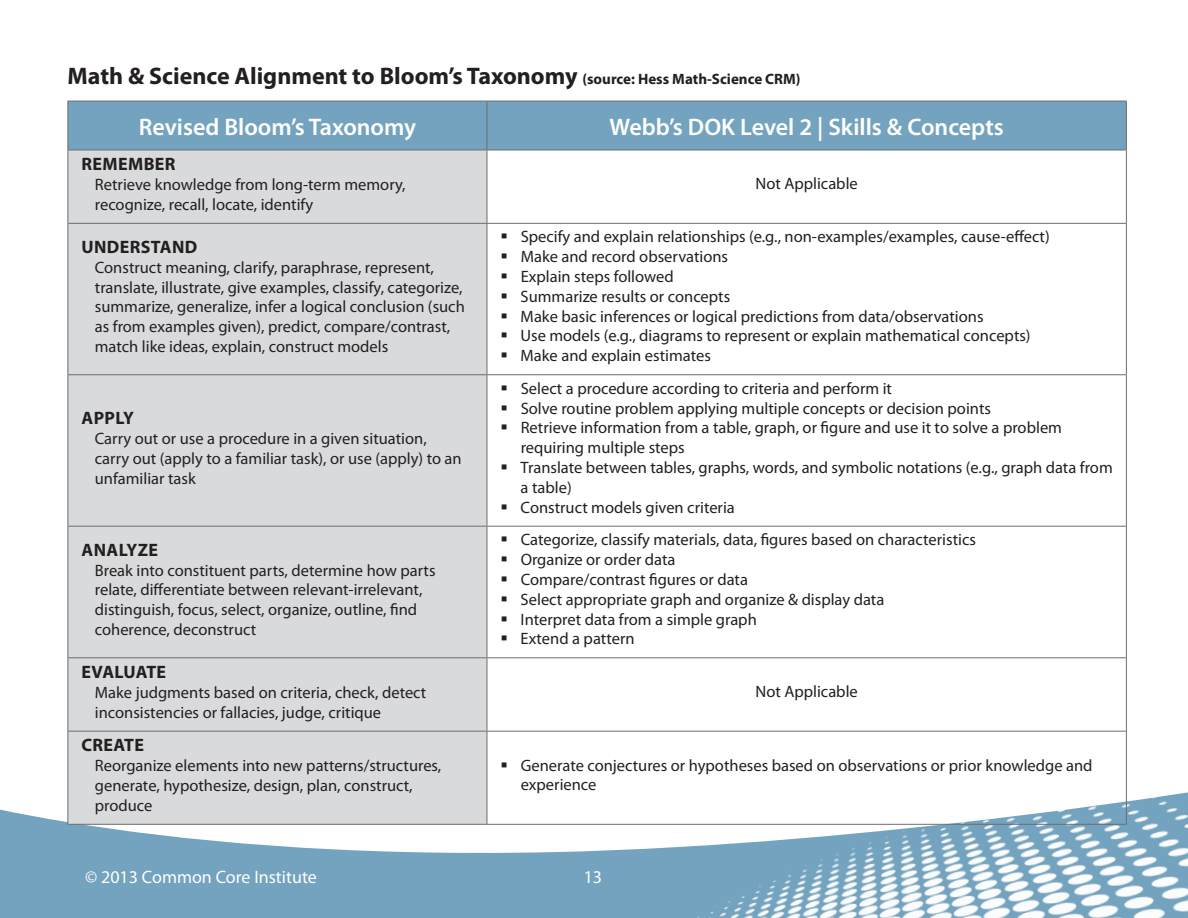
<style>
.page{position:relative;width:1188px;height:918px;background:#fff}
.page>*{position:absolute;margin:0;border:0;box-sizing:border-box;transform-origin:0 0}
.t1{font:700 24px/50.1px "Myriad Pro";color:#231f20}
.t2{font:600 24px "Myriad Pro";color:#fff}
.t3{font:700 18px "Myriad Pro";letter-spacing:.02em;color:#231f20}
.t4{font:18px "Myriad Pro";color:#fff}
.t5{font:16.5px/19.8px "Myriad Pro";color:#231f20}
.s1{font-size:15px}
.s2{font-weight:600;color:#fff}
</style>
<div class="page">
<svg style="left:0;top:785px;width:1126px;height:133px;fill:#73a3be"></svg>
<img style="left:617px;top:790px;width:571px;height:128px">
<div style="left:69px;top:102px;width:1057px;height:48px;background:#73a3be"></div>
<div style="left:69px;top:151px;width:418px;height:673px;background:#d9dadc"></div>
<hr style="left:68px;top:101px;width:419px;height:1px;background:#6c6d70">
<hr style="left:68px;top:101px;width:1px;height:49px;background:#6c6d70">
<hr style="left:487px;top:101px;width:640px;height:1px;background:#6c6d70">
<hr style="left:487px;top:101px;width:1px;height:49px;background:#6c6d70">
<hr style="left:1126px;top:101px;width:1px;height:49px;background:#6c6d70">
<hr style="left:68px;top:150px;width:419px;height:1px;background:#6c6d70">
<hr style="left:68px;top:150px;width:1px;height:73px;background:#6c6d70">
<hr style="left:487px;top:150px;width:640px;height:1px;background:#6c6d70">
<hr style="left:487px;top:150px;width:1px;height:73px;background:#6c6d70">
<hr style="left:1126px;top:150px;width:1px;height:73px;background:#6c6d70">
<hr style="left:68px;top:223px;width:419px;height:1px;background:#6c6d70">
<hr style="left:68px;top:224px;width:1px;height:150px;background:#6c6d70">
<hr style="left:487px;top:223px;width:640px;height:1px;background:#6c6d70">
<hr style="left:487px;top:224px;width:1px;height:150px;background:#6c6d70">
<hr style="left:1126px;top:224px;width:1px;height:150px;background:#6c6d70">
<hr style="left:68px;top:374px;width:419px;height:1px;background:#6c6d70">
<hr style="left:68px;top:375px;width:1px;height:151px;background:#6c6d70">
<hr style="left:487px;top:374px;width:640px;height:1px;background:#6c6d70">
<hr style="left:487px;top:375px;width:1px;height:151px;background:#6c6d70">
<hr style="left:1126px;top:375px;width:1px;height:151px;background:#6c6d70">
<hr style="left:68px;top:526px;width:419px;height:1px;background:#6c6d70">
<hr style="left:68px;top:527px;width:1px;height:130px;background:#6c6d70">
<hr style="left:487px;top:526px;width:640px;height:1px;background:#6c6d70">
<hr style="left:487px;top:527px;width:1px;height:130px;background:#6c6d70">
<hr style="left:1126px;top:527px;width:1px;height:130px;background:#6c6d70">
<hr style="left:68px;top:657px;width:419px;height:1px;background:#6c6d70">
<hr style="left:68px;top:658px;width:1px;height:73px;background:#6c6d70">
<hr style="left:487px;top:657px;width:640px;height:1px;background:#6c6d70">
<hr style="left:487px;top:658px;width:1px;height:73px;background:#6c6d70">
<hr style="left:1126px;top:658px;width:1px;height:73px;background:#6c6d70">
<hr style="left:68px;top:731px;width:419px;height:1px;background:#6c6d70">
<hr style="left:68px;top:732px;width:1px;height:92px;background:#6c6d70">
<hr style="left:487px;top:731px;width:640px;height:1px;background:#6c6d70">
<hr style="left:487px;top:732px;width:1px;height:92px;background:#6c6d70">
<hr style="left:1126px;top:732px;width:1px;height:92px;background:#6c6d70">
<hr style="left:68px;top:824px;width:419px;height:1px;background:#6c6d70">
<hr style="left:487px;top:824px;width:640px;height:1px;background:#6c6d70">
<h1 class="t1" style="left:139px;top:50px;width:663px;text-indent:-71px">Math &amp; Science Alignment to Bloom’s Taxonomy <span class="s1">(source: Hess Math-Science CRM)<br></span><span class="s2">Revised Bloom’s Taxonomy</span></h1>
<h1 class="t2" style="left:610px;top:111px;width:396px">Webb’s DOK Level 2 | Skills &amp; Concepts</h1>
<p class="t3" style="left:82px;top:152px;width:24px">Remember</p>
<p class="t5" style="left:95px;top:174px;width:312px">Retrieve knowledge from long-term memory, recognize, recall, locate, identify</p>
<p class="t5" style="left:756px;top:174px;width:104px">Not Applicable</p>
<p class="t3" style="left:82px;top:235px;width:37px">Understa</p>
<p class="t3" style="left:172px;top:235px;width:25px">nd</p>
<p class="t5" style="left:95px;top:257px;width:371px">Construct meaning, clarify, paraphrase, represent, translate, illustrate, give examples, classify, categorize, summarize, generalize, infer a logical conclusion (such as from examples given), predict, compare/contrast, match like ideas, explain, construct models</p>
<p class="t5" style="left:521px;top:227px;width:531px">Specify and explain relationships (e.g., non-examples/examples, cause-effect)<br>Make and record observations<br>Explain steps followed<br>Summarize results or concepts<br>Make basic inferences or logical predictions from data/observations<br>Use models (e.g., diagrams to represent or explain mathematical concepts)<br>Make and explain estimates</p>
<p class="t3" style="left:82px;top:406px;width:54px">Apply</p>
<p class="t5" style="left:95px;top:428px;width:368px">Carry out or use a procedure in a given situation, carry out (apply to a familiar task), or use (apply) to an unfamiliar task</p>
<p class="t3" style="left:82px;top:538px;width:76px">Analyze</p>
<p class="t5" style="left:95px;top:560px;width:342px">Break into constituent parts, determine how parts relate, differentiate between relevant-irrelevant, distinguish, focus, select, organize, outline, find coherence, deconstruct</p>
<p class="t5" style="left:521px;top:378px;width:594px">Select a procedure according to criteria and perform it<br>Solve routine problem applying multiple concepts or decision points<br>Retrieve information from a table, graph, or figure and use it to solve a problem requiring multiple steps<br>Translate between tables, graphs, words, and symbolic notations (e.g., graph data from a table)<br>Construct models given criteria</p>
<p class="t5" style="left:521px;top:530px;width:457px">Categorize, classify materials, data, figures based on characteristics Organize or order data<br>Compare/contrast figures or data<br>Select appropriate graph and organize &amp; display data<br>Interpret data from a simple graph<br>Extend a pattern</p>
<p class="t3" style="left:82px;top:660px;width:33px">Evaluate</p>
<p class="t5" style="left:95px;top:682px;width:333px">Make judgments based on criteria, check, detect inconsistencies or fallacies, judge, critique</p>
<p class="t5" style="left:756px;top:682px;width:104px">Not Applicable</p>
<p class="t3" style="left:82px;top:734px;width:22px">Create</p>
<p class="t5" style="left:95px;top:756px;width:348px">Reorganize elements into new patterns/structures, generate, hypothesize, design, plan, construct, produce</p>
<p class="t5" style="left:521px;top:755px;width:573px">Generate conjectures or hypotheses based on observations or prior knowledge and experience</p>
<p class="t4" style="left:85px;top:866px;width:233px">© 2013 Common Core Institute</p>
<p class="t4" style="left:584px;top:866px;width:20px">13</p>
</div>
